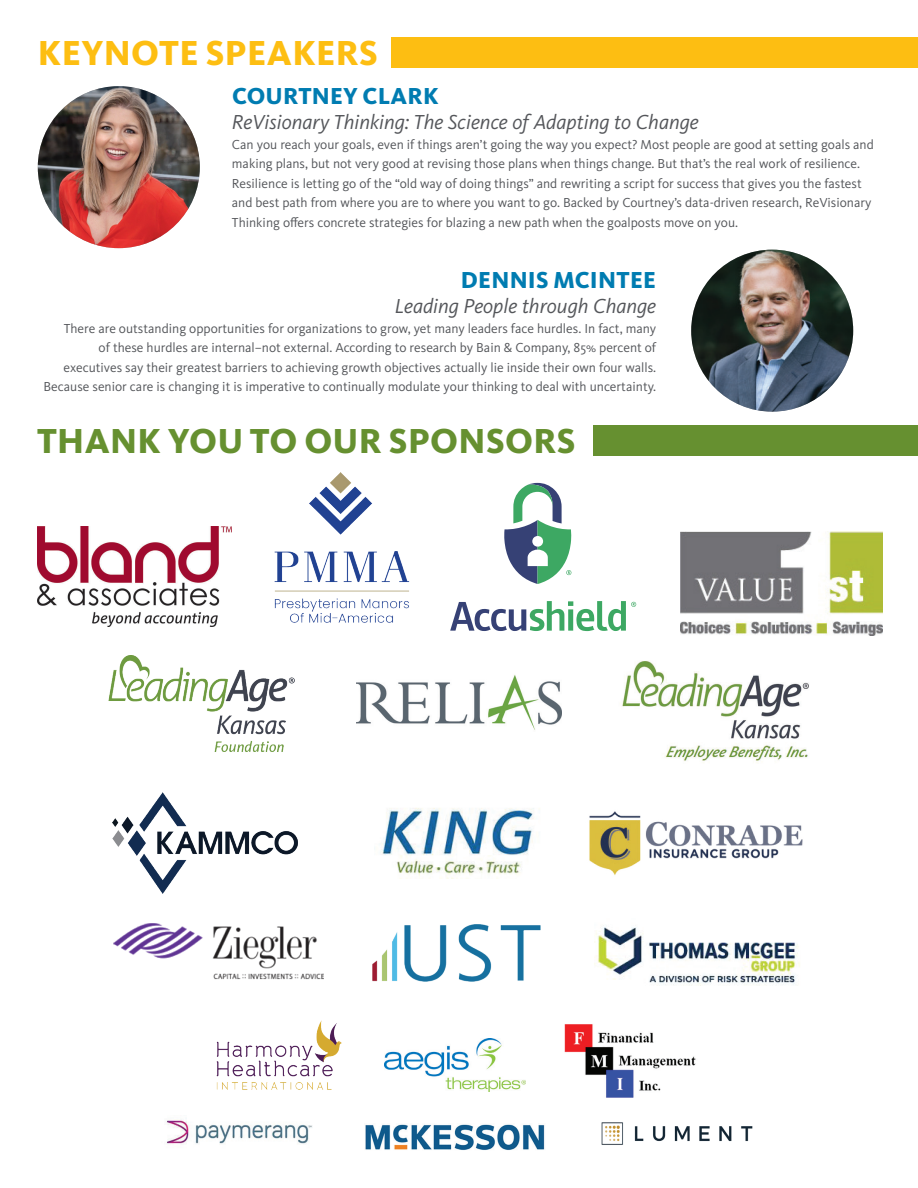
<style>
.page{position:relative;width:918px;height:1188px;background:#fff}
.page>*{position:absolute;margin:0;border:0;box-sizing:border-box;transform-origin:0 0}
.t1{font:800 36px "Kievit OT";letter-spacing:.01em;color:#669030}
.t2{font:800 36px "Kievit OT";letter-spacing:.01em;color:#fdbe12}
.t3{font:800 24px "Kievit OT";letter-spacing:.01em;color:#007cb1}
.t4{font:italic 21px "Kievit OT";color:#54565a}
.t5{font:13.5px/19.5px "Kievit OT";color:#54565a}
</style>
<div class="page">
<img style="left:38px;top:86px;width:162px;height:162px;border-radius:81px">
<img style="left:691px;top:250px;width:162px;height:162px;border-radius:81px">
<div style="left:391px;top:38px;width:527px;height:30px;background:#fdbe12"></div>
<div style="left:593px;top:426px;width:325px;height:30px;background:#669030"></div>
<img style="left:38px;top:526px;width:194px;height:101px">
<img style="left:357px;top:675px;width:204px;height:55px">
<img style="left:622px;top:661px;width:187px;height:102px">
<img style="left:112px;top:792px;width:186px;height:102px">
<img style="left:380px;top:808px;width:160px;height:71px">
<img style="left:589px;top:811px;width:214px;height:64px">
<img style="left:680px;top:532px;width:202px;height:104px">
<img style="left:594px;top:927px;width:206px;height:59px">
<img style="left:373px;top:925px;width:168px;height:57px">
<img style="left:114px;top:923px;width:210px;height:57px">
<img style="left:385px;top:1038px;width:140px;height:53px">
<img style="left:564px;top:1024px;width:132px;height:74px">
<img style="left:216px;top:1020px;width:126px;height:70px">
<img style="left:601px;top:1122px;width:152px;height:23px">
<img style="left:365px;top:1124px;width:180px;height:26px">
<img style="left:167px;top:1118px;width:145px;height:27px">
<img style="left:274px;top:472px;width:136px;height:151px">
<svg style="left:504px;top:483px;width:67px;height:101px"></svg>
<svg style="left:450px;top:601px;width:186px;height:30px"></svg>
<img style="left:109px;top:655px;width:186px;height:97px">
<h1 class="t2" style="left:38px;top:32px;width:341px">KEYNOTE SPEAKERS</h1>
<h2 class="t3" style="left:232px;top:82px;width:208px">COURTNEY CLARK</h2>
<h3 class="t4" style="left:232px;top:110px;width:468px">ReVisionary Thinking: The Science of Adapting to Change</h3>
<p class="t5" style="left:232px;top:135px;width:643px">Can you reach your goals, even if things aren’t going the way you expect? Most people are good at setting goals and making plans, but not very good at revising those plans when things change. But that’s the real work of resilience.<br>Resilience is letting go of the “old way of doing things” and rewriting a script for success that gives you the fastest and best path from where you are to where you want to go. Backed by Courtney’s data-driven research, ReVisionary Thinking offers concrete strategies for blazing a new path when the goalposts move on you.</p>
<h2 class="t3" style="left:461px;top:266px;width:197px">DENNIS MCINTEE</h2>
<h3 class="t4" style="left:395px;top:294px;width:263px">Leading People through Change</h3>
<p class="t5" style="left:44px;top:319px;width:614px;text-align:right">There are outstanding opportunities for organizations to grow, yet many leaders face hurdles. In fact, many<br>of these hurdles are internal–not external. According to research by Bain &amp; Company, 85% percent of executives say their greatest barriers to achieving growth objectives actually lie inside their own four walls.<br>Because senior care is changing it is imperative to continually modulate your thinking to deal with uncertainty.</p>
<h1 class="t1" style="left:37px;top:420px;width:540px">THANK YOU TO OUR SPONSORS</h1>
</div>
